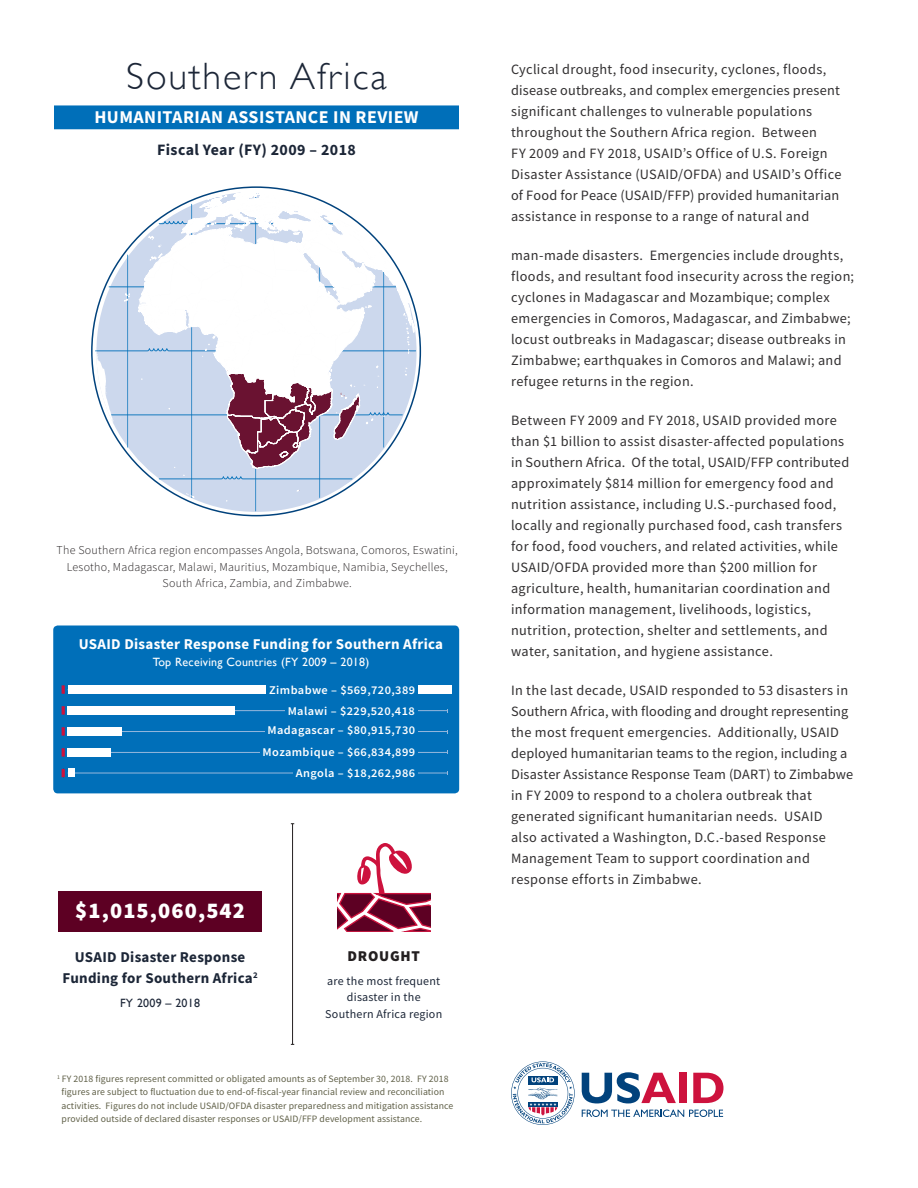
<style>
.page{position:relative;width:918px;height:1188px;background:#fff}
.page>*{position:absolute;margin:0;border:0;box-sizing:border-box;transform-origin:0 0}
.Region_Name{font:300 38.1px "Gill Sans";letter-spacing:.05em;color:#1c2637}
.t1{font:900 22.5px "Source Sans Pro";letter-spacing:.05em;color:#fff}
.t2{font:700 18px "Source Sans Pro";letter-spacing:.025em;color:#fff}
.t3{font:700 15.9px "Source Sans Pro";letter-spacing:.025em;color:#1c2637}
.t4{font:700 15px/21px "Source Sans Pro";letter-spacing:.02em;color:#1c2637;text-align:center}
.t5{font:700 15px "Source Sans Pro";letter-spacing:.02em;color:#fff}
.t6{font:900 15px "Source Sans Pro";letter-spacing:.05em;color:#231f20}
.Body{font:14.25px/21px "Source Sans Pro";letter-spacing:.025em;color:#312f30}
.t7{font:300 12px/16.5px "Source Sans Pro";letter-spacing:.02em;color:#231f20;text-align:center}
.t8{font:12px/16.5px "Source Sans Pro";letter-spacing:.02em;color:#1c2637;text-align:center}
.t9{font:12px "Gill Sans";letter-spacing:.02em;color:#fff}
.t10{font:12px "Gill Sans";letter-spacing:.02em;color:#1c2637}
.t11{font:600 11.85px/19.5px "Source Sans Pro";letter-spacing:.035em;color:#fff;text-align:right;scale:1.04 1}
.t12{font:9.75px/13.5px "Source Sans Pro";letter-spacing:.01em;color:#606048}
</style>
<div class="page">
<div style="left:58px;top:891px;width:204px;height:41px;background:#5d0023"></div>
<div style="left:53px;top:626px;width:406px;height:167px;background:#006fb9;border-radius:4px"></div>
<hr style="left:255px;top:191px;width:1px;height:320px;background:#006fb9">
<svg style="left:96px;top:191px;width:320px;height:311px"></svg>
<div style="left:54px;top:105px;width:405px;height:24px;background:#006fb9"></div>
<svg style="left:582px;top:1110px;width:141px;height:7px"></svg>
<svg style="left:582px;top:1072px;width:94px;height:31px"></svg>
<div style="left:679px;top:1073px;width:8px;height:30px;background:#cd123d"></div>
<svg style="left:693px;top:1073px;width:30px;height:30px"></svg>
<svg style="left:511px;top:1061px;width:64px;height:64px"></svg>
<hr style="left:292px;top:824px;width:1px;height:220px;background:#231f20">
<svg style="left:337px;top:843px;width:93px;height:88px"></svg>
<hr style="left:68px;top:710px;width:379px;height:1px;background:#96b8dd">
<hr style="left:68px;top:731px;width:379px;height:1px;background:#96b8dd">
<hr style="left:68px;top:752px;width:379px;height:1px;background:#96b8dd">
<hr style="left:68px;top:773px;width:379px;height:1px;background:#96b8dd">
<svg style="left:62px;top:769px;width:3px;height:8px"></svg>
<svg style="left:62px;top:748px;width:3px;height:9px"></svg>
<svg style="left:62px;top:727px;width:3px;height:9px"></svg>
<svg style="left:62px;top:706px;width:3px;height:9px"></svg>
<svg style="left:62px;top:685px;width:3px;height:9px"></svg>
<div style="left:265px;top:725px;width:153px;height:10px;background:#006fb9"></div>
<div style="left:260px;top:748px;width:158px;height:9px;background:#006fb9"></div>
<div style="left:68px;top:685px;width:383px;height:9px;background:#fff"></div>
<div style="left:68px;top:706px;width:167px;height:9px;background:#fff"></div>
<div style="left:68px;top:727px;width:54px;height:9px;background:#fff"></div>
<div style="left:68px;top:748px;width:43px;height:9px;background:#fff"></div>
<div style="left:68px;top:769px;width:7px;height:8px;background:#fff"></div>
<div style="left:293px;top:768px;width:125px;height:10px;background:#006fb9"></div>
<div style="left:266px;top:685px;width:152px;height:10px;background:#006fb9"></div>
<div style="left:285px;top:706px;width:133px;height:9px;background:#006fb9"></div>
<p class="Region_Name" style="left:126px;top:47px;width:262px">Southern Africa</p>
<p class="t2" style="left:94px;top:105px;width:326px">HUMANITARIAN ASSISTANCE IN REVIEW</p>
<p class="t3" style="left:157px;top:139px;width:200px">Fiscal Year (FY) 2009 – 2018</p>
<p class="t7" style="left:57px;top:542px;width:403px">The Southern Africa region encompasses Angola, Botswana, Comoros, Eswatini,<br>Lesotho, Madagascar, Malawi, Mauritius, Mozambique, Namibia, Seychelles,<br>South Africa, Zambia, and Zimbabwe.</p>
<p class="t5" style="left:79px;top:634px;width:366px">USAID Disaster Response Funding for Southern Africa</p>
<p class="t9" style="left:153px;top:655px;width:218px">Top Receiving Countries (FY 2009 – 2018)</p>
<p class="t11" style="left:269px;top:680px;width:142px">Zimbabwe – $569,720,389</p>
<p class="t11" style="left:267px;top:701px;width:143px">Malawi – $229,520,418<br>Madagascar – $80,915,730</p>
<p class="t11" style="left:263px;top:743px;width:148px">Mozambique – $66,834,899</p>
<p class="t11" style="left:296px;top:763px;width:116px">Angola – $18,262,986</p>
<p class="t1" style="left:75px;top:895px;width:171px">$1,015,060,542</p>
<p class="t4" style="left:63px;top:946px;width:197px">USAID Disaster Response<br>Funding for Southern Africa<sup>2</sup></p>
<p class="t10" style="left:120px;top:996px;width:82px">FY 2009 – 2018</p>
<p class="t6" style="left:348px;top:946px;width:74px">DROUGHT</p>
<p class="t8" style="left:325px;top:973px;width:118px">are the most frequent disaster in the<br>Southern Africa region</p>
<p class="t12" style="left:62px;top:1072px;width:393px;text-indent:-4px"><sup>1</sup> FY 2018 figures represent committed or obligated amounts as of September 30, 2018. FY 2018 figures are subject to fluctuation due to end-of-fiscal-year financial review and reconciliation activities. Figures do not include USAID/OFDA disaster preparedness and mitigation assistance provided outside of declared disaster responses or USAID/FFP development assistance.</p>
<p class="Body" style="left:511px;top:58px;width:332px">Cyclical drought, food insecurity, cyclones, floods, disease outbreaks, and complex emergencies present significant challenges to vulnerable populations throughout the Southern Africa region. Between<br>FY 2009 and FY 2018, USAID’s Office of U.S. Foreign Disaster Assistance (USAID/OFDA) and USAID’s Office of Food for Peace (USAID/FFP) provided humanitarian assistance in response to a range of natural and</p>
<p class="Body" style="left:511px;top:244px;width:345px">man-made disasters. Emergencies include droughts, floods, and resultant food insecurity across the region; cyclones in Madagascar and Mozambique; complex emergencies in Comoros, Madagascar, and Zimbabwe; locust outbreaks in Madagascar; disease outbreaks in Zimbabwe; earthquakes in Comoros and Malawi; and refugee returns in the region.</p>
<p class="Body" style="left:511px;top:409px;width:340px">Between FY 2009 and FY 2018, USAID provided more than $1 billion to assist disaster-affected populations in Southern Africa. Of the total, USAID/FFP contributed approximately $814 million for emergency food and nutrition assistance, including U.S.-purchased food, locally and regionally purchased food, cash transfers for food, food vouchers, and related activities, while USAID/OFDA provided more than $200 million for agriculture, health, humanitarian coordination and information management, livelihoods, logistics, nutrition, protection, shelter and settlements, and water, sanitation, and hygiene assistance.</p>
<p class="Body" style="left:511px;top:679px;width:344px">In the last decade, USAID responded to 53 disasters in Southern Africa, with flooding and drought representing the most frequent emergencies. Additionally, USAID deployed humanitarian teams to the region, including a Disaster Assistance Response Team (DART) to Zimbabwe in FY 2009 to respond to a cholera outbreak that generated significant humanitarian needs. USAID<br>also activated a Washington, D.C.-based Response Management Team to support coordination and response efforts in Zimbabwe.</p>
</div>
